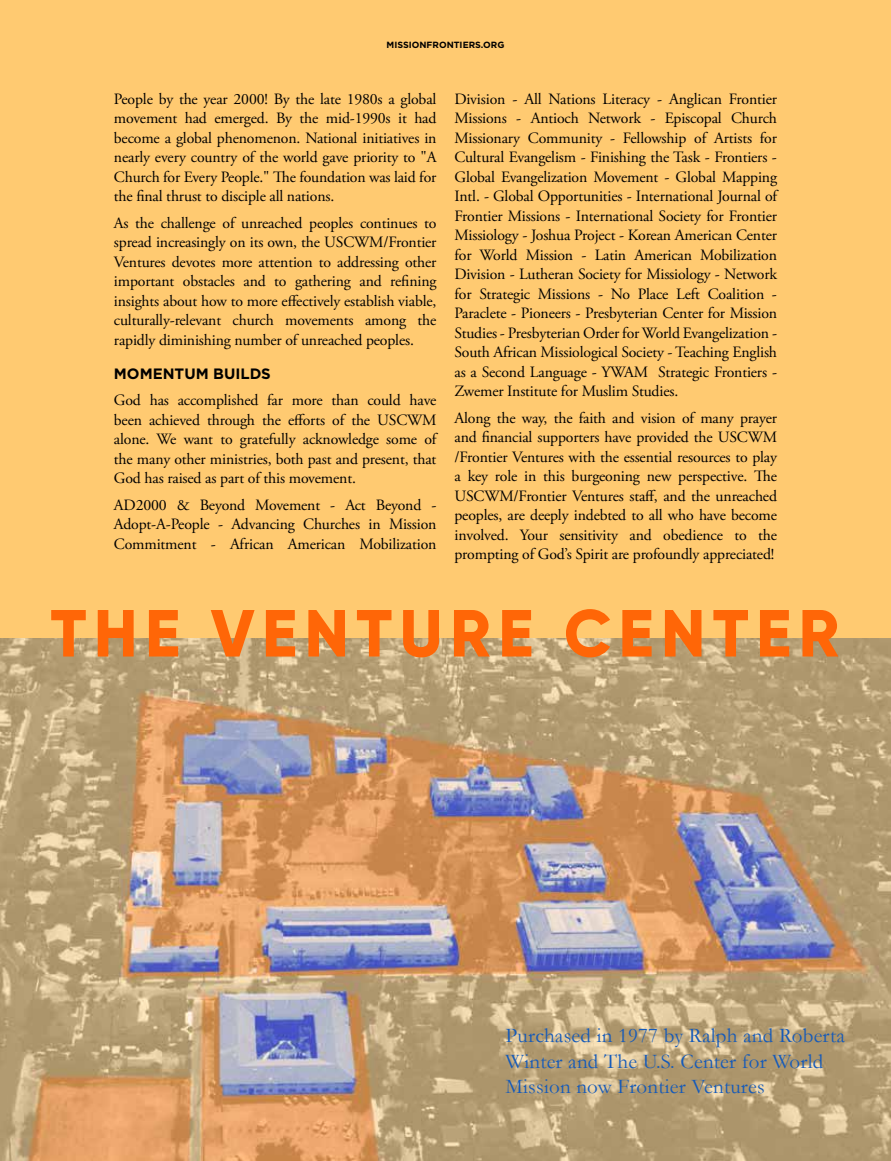
<style>
.page{position:relative;width:891px;height:1161px;background:#ffca71}
.page>*{position:absolute;margin:0;border:0;box-sizing:border-box;transform-origin:0 0}
.t1{font:800 66.45px "Gilroy";letter-spacing:.11em;color:#ff6607}
.t2{font:21px/25.5px "Garamond";letter-spacing:.01em;color:#155ab9}
.t3{font:15.75px/19.5px "Adobe Garamond Pro";letter-spacing:-.01em;color:#000;text-align:justify}
.t4{font:700 15px "Gotham";color:#000}
.t5{font:700 9px "Gotham";color:#000}
</style>
<div class="page">
<img style="left:0;top:639px;width:891px;height:522px">
<p class="t5" style="left:387px;top:39px;width:119px">MISSIONFRONTIERS.ORG</p>
<p class="t3" style="left:114px;top:90px;width:324px">People by the year 2000! By the late 1980s a global movement had emerged. By the mid-1990s it had become a global phenomenon. National initiatives in nearly every country of the world gave priority to "A Church for Every People." The foundation was laid for the final thrust to disciple all nations.</p>
<p class="t3" style="left:114px;top:213px;width:324px">As the challenge of unreached peoples continues to spread increasingly on its own, the USCWM/Frontier Ventures devotes more attention to addressing other important obstacles and to gathering and refining insights about how to more effectively establish viable, culturally-relevant church movements among the rapidly diminishing number of unreached peoples.</p>
<p class="t4" style="left:114px;top:364px;width:158px">MOMENTUM BUILDS</p>
<p class="t3" style="left:114px;top:391px;width:324px">God has accomplished far more than could have been achieved through the efforts of the USCWM alone. We want to gratefully acknowledge some of the many other ministries, both past and present, that God has raised as part of this movement.</p>
<p class="t3" style="left:114px;top:495px;width:324px">AD2000 &amp; Beyond Movement - Act Beyond - Adopt-A-People - Advancing Churches in Mission Commitment - African American Mobilization</p>
<p class="t3" style="left:455px;top:90px;width:324px">Division - All Nations Literacy - Anglican Frontier Missions - Antioch Network - Episcopal Church Missionary Community - Fellowship of Artists for Cultural Evangelism - Finishing the Task - Frontiers - Global Evangelization Movement - Global Mapping Intl. - Global Opportunities - International Journal of Frontier Missions - International Society for Frontier Missiology - Joshua Project - Korean American Center for World Mission - Latin American Mobilization Division - Lutheran Society for Missiology - Network for Strategic Missions - No Place Left Coalition - Paraclete - Pioneers - Presbyterian Center for Mission Studies - Presbyterian Order for World Evangelization - South African Missiological Society - Teaching English as a Second Language - YWAM Strategic Frontiers - Zwemer Institute for Muslim Studies.</p>
<p class="t3" style="left:455px;top:408px;width:324px">Along the way, the faith and vision of many prayer and financial supporters have provided the USCWM /Frontier Ventures with the essential resources to play a key role in this burgeoning new perspective. The USCWM/Frontier Ventures staff, and the unreached peoples, are deeply indebted to all who have become involved. Your sensitivity and obedience to the prompting of God’s Spirit are profoundly appreciated!</p>
<h1 class="t1" style="left:51px;top:591px;width:790px">THE VENTURE CENTER</h1>
<h2 class="t2" style="left:506px;top:1023px;width:341px">Purchased in 1977 by Ralph and Roberta<br>Winter and The U.S. Center for World<br>Mission now Frontier Ventures</h2>
</div>
